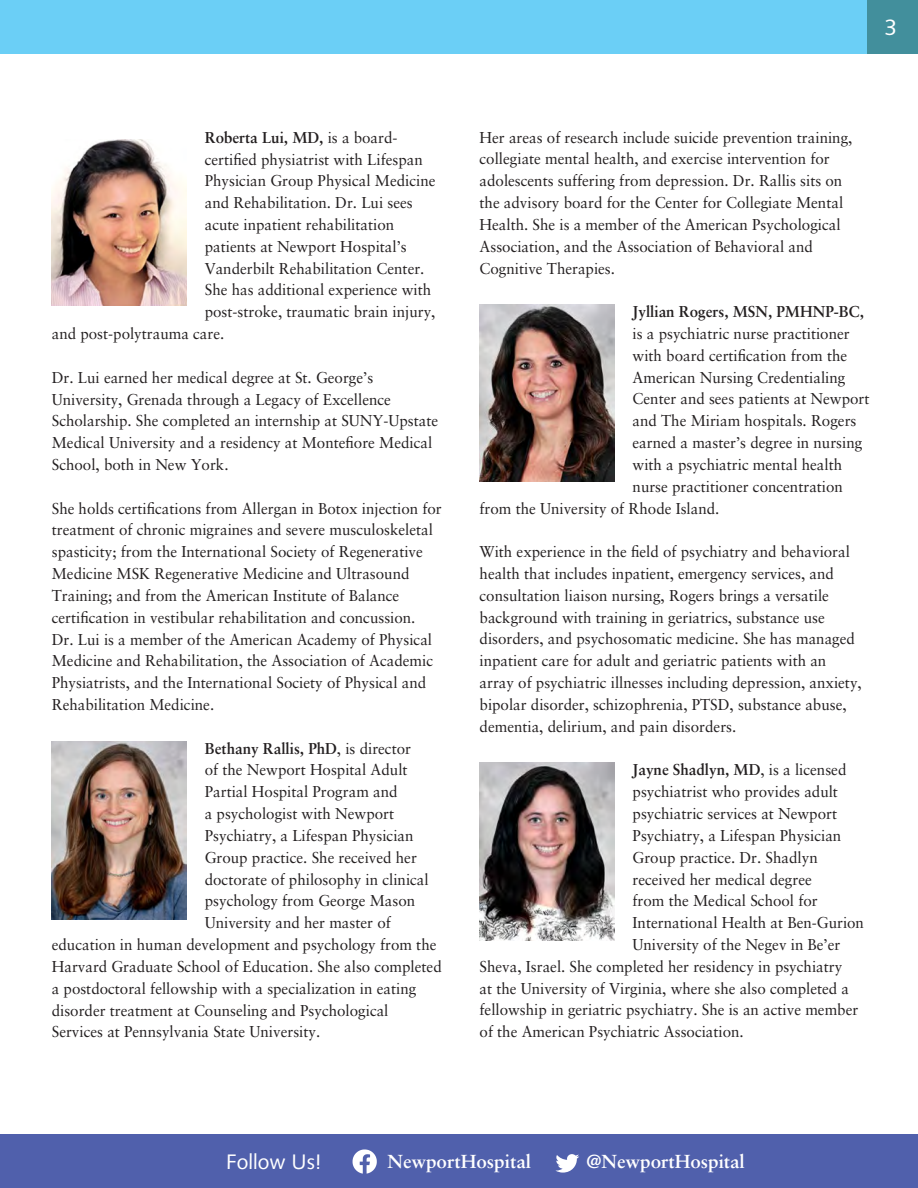
<style>
.page{position:relative;width:918px;height:1188px;background:#fff}
.page>*{position:absolute;margin:0;border:0;box-sizing:border-box;transform-origin:0 0}
.t1{font:22.5px "Syntax";color:#fff}
.t2{font:21px "Syntax";color:#fff}
.t3{font:700 18.9px "Sabon";color:#fff}
.t4{font:15.75px/21.8px "Sabon";color:#231f20;scale:.96 1}
.t5{font:700 15.75px "Sabon";color:#231f20;scale:.96 1}
.s1{font-weight:400}
</style>
<div class="page">
<div style="left:866px;top:0;width:52px;height:54px;background:#428f9c"></div>
<div style="left:0;top:0;width:866px;height:54px;background:#6bcff6"></div>
<img style="left:52px;top:139px;width:135px;height:167px">
<img style="left:52px;top:741px;width:135px;height:178px">
<img style="left:480px;top:304px;width:135px;height:178px">
<img style="left:480px;top:762px;width:135px;height:178px">
<div style="left:0;top:1134px;width:918px;height:54px;background:#5060ac"></div>
<svg style="left:353px;top:1149px;width:24px;height:25px"></svg>
<svg style="left:555px;top:1154px;width:24px;height:19px"></svg>
<p class="t5" style="left:205px;top:127px;width:202px">Roberta Lui, MD, <span class="s1">is a board-</span></p>
<p class="t4" style="left:205px;top:148px;width:229px">certifed physiatrist with Lifespan</p>
<p class="t4" style="left:205px;top:170px;width:242px">Physician Group Physical Medicine</p>
<p class="t4" style="left:205px;top:192px;width:218px">and Rehabilitation. Dr. Lui sees</p>
<p class="t4" style="left:205px;top:213px;width:199px">acute inpatient rehabilitation</p>
<p class="t4" style="left:205px;top:235px;width:212px">patients at Newport Hospital’s</p>
<p class="t4" style="left:205px;top:257px;width:230px">Vanderbilt Rehabilitation Center.</p>
<p class="t4" style="left:205px;top:279px;width:237px">She has additional experience with</p>
<p class="t4" style="left:205px;top:301px;width:242px">post-stroke, traumatic brain injury,</p>
<p class="t4" style="left:52px;top:323px;width:181px">and post-polytrauma care.</p>
<p class="t4" style="left:52px;top:366px;width:404px">Dr. Lui earned her medical degree at St. George’s University, Grenada through a Legacy of Excellence Scholarship. She completed an internship at SUNY-Upstate Medical University and a residency at Montefore Medical School, both in New York.</p>
<p class="t4" style="left:52px;top:497px;width:408px">She holds certifcations from Allergan in Botox injection for treatment of chronic migraines and severe musculoskeletal spasticity; from the International Society of Regenerative Medicine MSK Regenerative Medicine and Ultrasound Training; and from the American Institute of Balance certifcation in vestibular rehabilitation and concussion.<br>Dr. Lui is a member of the American Academy of Physical Medicine and Rehabilitation, the Association of Academic Physiatrists, and the International Society of Physical and Rehabilitation Medicine.</p>
<p class="t5" style="left:205px;top:738px;width:216px">Bethany Rallis, PhD<span class="s1">, is director</span></p>
<p class="t4" style="left:205px;top:759px;width:213px">of the Newport Hospital Adult</p>
<p class="t4" style="left:205px;top:781px;width:202px">Partial Hospital Program and</p>
<p class="t4" style="left:205px;top:803px;width:199px">a psychologist with Newport</p>
<p class="t4" style="left:205px;top:824px;width:219px">Psychiatry, a Lifespan Physician</p>
<p class="t4" style="left:205px;top:846px;width:222px">Group practice. She received her</p>
<p class="t4" style="left:205px;top:868px;width:235px">doctorate of philosophy in clinical</p>
<p class="t4" style="left:205px;top:890px;width:221px">psychology from George Mason</p>
<p class="t4" style="left:205px;top:912px;width:196px">University and her master of</p>
<p class="t4" style="left:52px;top:934px;width:402px">education in human development and psychology from the</p>
<p class="t4" style="left:52px;top:955px;width:408px">Harvard Graduate School of Education. She also completed</p>
<p class="t4" style="left:52px;top:977px;width:381px">a postdoctoral fellowship with a specialization in eating</p>
<p class="t4" style="left:52px;top:999px;width:352px">disorder treatment at Counseling and Psychological</p>
<p class="t4" style="left:52px;top:1021px;width:281px">Services at Pennsylvania State University.</p>
<p class="t1" style="left:885px;top:14px;width:14px">3</p>
<p class="t4" style="left:480px;top:126px;width:390px">Her areas of research include suicide prevention training, collegiate mental health, and exercise intervention for adolescents suffering from depression. Dr. Rallis sits on the advisory board for the Center for Collegiate Mental Health. She is a member of the American Psychological Association, and the Association of Behavioral and Cognitive Therapies.</p>
<h5 class="t5" style="left:633px;top:302px;width:243px">Jyllian Rogers, MSN, PMHNP-BC,</h5>
<p class="t4" style="left:633px;top:322px;width:228px">is a psychiatric nurse practitioner</p>
<p class="t4" style="left:633px;top:344px;width:225px">with board certifcation from the</p>
<p class="t4" style="left:633px;top:366px;width:223px">American Nursing Credentialing</p>
<p class="t4" style="left:633px;top:388px;width:248px">Center and sees patients at Newport</p>
<p class="t4" style="left:633px;top:410px;width:235px">and The Miriam hospitals. Rogers</p>
<p class="t4" style="left:633px;top:432px;width:241px">earned a master’s degree in nursing</p>
<p class="t4" style="left:633px;top:453px;width:220px">with a psychiatric mental health</p>
<p class="t4" style="left:633px;top:475px;width:221px">nurse practitioner concentration</p>
<p class="t4" style="left:480px;top:497px;width:251px">from the University of Rhode Island.</p>
<p class="t4" style="left:480px;top:541px;width:400px">With experience in the feld of psychiatry and behavioral health that includes inpatient, emergency services, and consultation liaison nursing, Rogers brings a versatile background with training in geriatrics, substance use disorders, and psychosomatic medicine. She has managed inpatient care for adult and geriatric patients with an array of psychiatric illnesses including depression, anxiety, bipolar disorder, schizophrenia, PTSD, substance abuse, dementia, delirium, and pain disorders.</p>
<p class="t5" style="left:633px;top:760px;width:224px">Jayne Shadlyn, MD<span class="s1">, is a licensed</span></p>
<p class="t4" style="left:633px;top:781px;width:215px">psychiatrist who provides adult</p>
<p class="t4" style="left:633px;top:803px;width:215px">psychiatric services at Newport</p>
<p class="t4" style="left:633px;top:824px;width:219px">Psychiatry, a Lifespan Physician</p>
<p class="t4" style="left:633px;top:846px;width:194px">Group practice. Dr. Shadlyn</p>
<p class="t4" style="left:633px;top:868px;width:188px">received her medical degree</p>
<p class="t4" style="left:633px;top:890px;width:194px">from the Medical School for</p>
<p class="t4" style="left:633px;top:912px;width:243px">International Health at Ben-Gurion</p>
<p class="t4" style="left:633px;top:933px;width:218px">University of the Negev in Be’er</p>
<p class="t4" style="left:480px;top:955px;width:379px">Sheva, Israel. She completed her residency in psychiatry</p>
<p class="t4" style="left:480px;top:977px;width:386px">at the University of Virginia, where she also completed a</p>
<p class="t4" style="left:480px;top:999px;width:396px">fellowship in geriatric psychiatry. She is an active member</p>
<p class="t4" style="left:480px;top:1021px;width:277px">of the American Psychiatric Association.</p>
<p class="t2" style="left:226px;top:1150px;width:97px">Follow Us!</p>
<p class="t3" style="left:387px;top:1150px;width:145px">NewportHospital</p>
<p class="t3" style="left:586px;top:1150px;width:160px">@NewportHospital</p>
</div>
